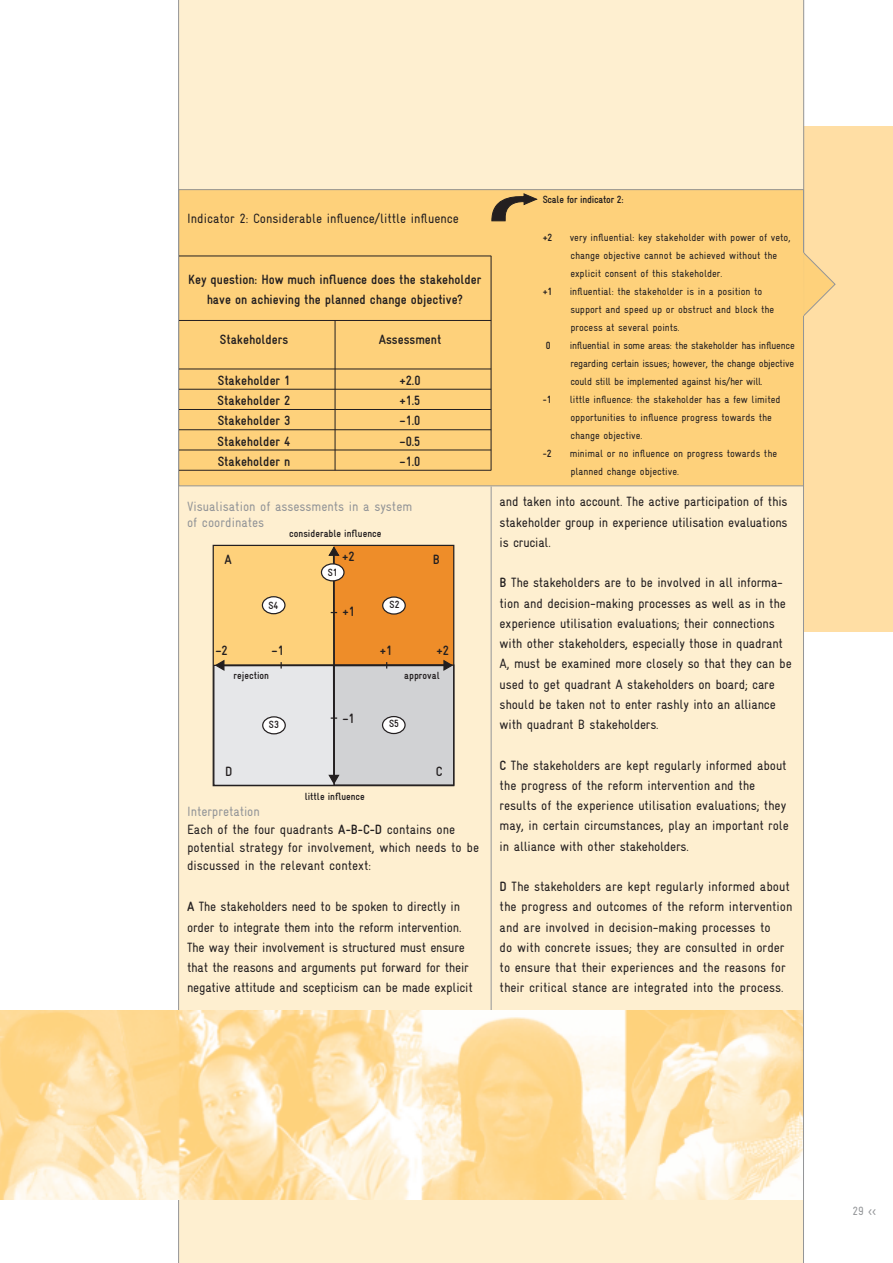
<style>
.page{position:relative;width:893px;height:1263px;background:#fff}
.page>*{position:absolute;margin:0;border:0;box-sizing:border-box;transform-origin:0 0}
.t1{font:condensed 13.5px/20.2px "Gravur";letter-spacing:-.01em;color:#231f20}
.t2{font:700 condensed 13.5px/20.2px "Gravur";color:#231f20;text-align:center}
.t3{font:condensed 13.5px/16.2px "Gravur";color:#939598}
.t4{font:condensed 12px "Gravur";color:#939598}
.t5{font:condensed 10.5px/18px "Gravur";color:#231f20}
.t6{font:700 condensed 10.5px "Gravur";color:#231f20}
.t7{font:700 condensed 10.5px "Gravur";letter-spacing:-.02em;color:#231f20}
.s1{color:#939598}
.s2{font-weight:700}
</style>
<div class="page">
<div style="left:179px;top:0;width:625px;height:1263px;background:#feefd0"></div>
<div style="left:804px;top:126px;width:89px;height:505px;background:#ffdea4"></div>
<hr style="left:178px;top:0;width:1px;height:1263px;background:#939598">
<hr style="left:491px;top:486px;width:1px;height:557px;background:#939598">
<img style="left:0;top:1010px;width:803px;height:190px">
<div style="left:179px;top:190px;width:624px;height:296px;background:#fed17b"></div>
<div style="left:334px;top:545px;width:120px;height:121px;background:#ee8d29"></div>
<div style="left:214px;top:545px;width:120px;height:120px;background:#fed17b"></div>
<div style="left:334px;top:665px;width:120px;height:120px;background:#d1d2d4"></div>
<div style="left:214px;top:665px;width:120px;height:120px;background:#e6e7e9"></div>
<svg style="left:443px;top:659px;width:9px;height:12px"></svg>
<hr style="left:334px;top:664px;width:115px;height:2px;background:#231f20">
<svg style="left:215px;top:659px;width:10px;height:12px"></svg>
<hr style="left:219px;top:664px;width:115px;height:2px;background:#231f20">
<svg style="left:328px;top:547px;width:12px;height:9px"></svg>
<hr style="left:333px;top:550px;width:2px;height:115px;background:#231f20">
<svg style="left:328px;top:774px;width:12px;height:10px"></svg>
<hr style="left:333px;top:665px;width:2px;height:115px;background:#231f20">
<div style="left:213px;top:545px;width:241px;height:241px;border:1px solid #231f20"></div>
<div style="left:321px;top:564px;width:23px;height:17px;background:#fff;border-radius:50%"></div>
<div style="left:321px;top:563px;width:24px;height:18px;border:1px solid #231f20;border-radius:50%"></div>
<div style="left:262px;top:597px;width:23px;height:17px;background:#fff;border-radius:50%"></div>
<div style="left:262px;top:596px;width:24px;height:18px;border:1px solid #231f20;border-radius:50%"></div>
<div style="left:383px;top:597px;width:22px;height:17px;background:#fff;border-radius:50%"></div>
<div style="left:382px;top:596px;width:24px;height:19px;border:1px solid #231f20;border-radius:50%"></div>
<div style="left:383px;top:716px;width:22px;height:17px;background:#fff;border-radius:50%"></div>
<div style="left:382px;top:716px;width:24px;height:18px;border:1px solid #231f20;border-radius:50%"></div>
<div style="left:263px;top:717px;width:22px;height:17px;background:#fff;border-radius:50%"></div>
<div style="left:262px;top:716px;width:24px;height:18px;border:1px solid #231f20;border-radius:50%"></div>
<svg style="left:492px;top:193px;width:46px;height:29px"></svg>
<hr style="left:179px;top:320px;width:312px;height:1px;background:#231f20">
<hr style="left:179px;top:369px;width:312px;height:1px;background:#231f20">
<hr style="left:179px;top:389px;width:312px;height:1px;background:#231f20">
<hr style="left:179px;top:409px;width:312px;height:1px;background:#231f20">
<hr style="left:179px;top:429px;width:312px;height:1px;background:#231f20">
<hr style="left:179px;top:450px;width:312px;height:1px;background:#231f20">
<hr style="left:179px;top:470px;width:312px;height:1px;background:#231f20">
<hr style="left:335px;top:320px;width:1px;height:150px;background:#231f20">
<hr style="left:491px;top:256px;width:1px;height:214px;background:#231f20">
<hr style="left:179px;top:256px;width:312px;height:1px;background:#231f20">
<hr style="left:803px;top:0;width:1px;height:253px;background:#939598">
<hr style="left:803px;top:315px;width:1px;height:948px;background:#939598">
<svg style="left:803px;top:251px;width:32px;height:65px"></svg>
<p class="t1" style="left:187px;top:208px;width:273px">Indicator 2: Considerable influence/little influence</p>
<p class="t2" style="left:188px;top:269px;width:295px">Key question: How much influence does the stakeholder have on achieving the planned change objective?</p>
<p class="t2" style="left:220px;top:330px;width:70px">Stakeholders</p>
<p class="t2" style="left:379px;top:330px;width:64px">Assessment</p>
<p class="t2" style="left:218px;top:370px;width:74px">Stakeholder 1</p>
<p class="t2" style="left:399px;top:370px;width:23px">+2.0</p>
<p class="t2" style="left:218px;top:390px;width:74px">Stakeholder 2</p>
<p class="t2" style="left:400px;top:390px;width:22px">+1.5</p>
<p class="t2" style="left:218px;top:411px;width:74px">Stakeholder 3</p>
<p class="t2" style="left:400px;top:411px;width:22px">–1.0</p>
<p class="t2" style="left:218px;top:431px;width:74px">Stakeholder 4</p>
<p class="t2" style="left:399px;top:431px;width:22px">–0.5</p>
<p class="t2" style="left:218px;top:451px;width:74px">Stakeholder n</p>
<p class="t2" style="left:400px;top:451px;width:22px">–1.0</p>
<p class="t3" style="left:187px;top:498px;width:227px">Visualisation of assessments in a system of coordinates</p>
<p class="t6" style="left:289px;top:528px;width:94px">considerable influence</p>
<p class="t2" style="left:342px;top:546px;width:14px">+2</p>
<p class="t2" style="left:225px;top:549px;width:9px">A</p>
<p class="t2" style="left:433px;top:549px;width:9px">B</p>
<p class="t6" style="left:268px;top:599px;width:12px">S4</p>
<p class="t6" style="left:328px;top:566px;width:11px">S1</p>
<p class="t2" style="left:342px;top:601px;width:14px">+1</p>
<p class="t6" style="left:390px;top:598px;width:11px">S2</p>
<p class="t2" style="left:215px;top:640px;width:14px">–2</p>
<p class="t2" style="left:272px;top:640px;width:14px">–1</p>
<p class="t2" style="left:380px;top:640px;width:14px">+1</p>
<p class="t2" style="left:436px;top:640px;width:14px">+2</p>
<p class="t6" style="left:234px;top:669px;width:37px">rejection</p>
<p class="t6" style="left:404px;top:669px;width:37px">approval</p>
<p class="t2" style="left:342px;top:708px;width:14px">–1</p>
<p class="t6" style="left:269px;top:718px;width:11px">S3</p>
<p class="t6" style="left:389px;top:718px;width:11px">S5</p>
<p class="t2" style="left:225px;top:761px;width:9px">D</p>
<p class="t2" style="left:436px;top:761px;width:8px">C</p>
<p class="t6" style="left:305px;top:791px;width:62px">little influence</p>
<p class="t1" style="left:187px;top:802px;width:294px;line-height:18px"><span class="s1">Interpretation<br></span>Each of the four quadrants <span class="s2">A-B-C-D</span> contains one potential strategy for involvement, which needs to be discussed in the relevant context:</p>
<p class="t1" style="left:187px;top:897px;width:287px"><span class="s2">A</span> The stakeholders need to be spoken to directly in order to integrate them into the reform intervention.<br>The way their involvement is structured must ensure that the reasons and arguments put forward for their negative attitude and scepticism can be made explicit</p>
<p class="t7" style="left:543px;top:193px;width:83px">Scale for indicator 2:</p>
<p class="t6" style="left:543px;top:231px;width:11px">+2</p>
<p class="t5" style="left:570px;top:228px;width:222px">very influential: key stakeholder with power of veto, change objective cannot be achieved without the explicit consent of this stakeholder.</p>
<p class="t6" style="left:543px;top:285px;width:11px">+1</p>
<p class="t5" style="left:570px;top:282px;width:206px">influential: the stakeholder is in a position to support and speed up or obstruct and block the process at several points.</p>
<p class="t6" style="left:546px;top:339px;width:6px">0</p>
<p class="t5" style="left:570px;top:336px;width:227px;text-align:justify">influential in some areas: the stakeholder has influence regarding certain issues; however, the change objective could still be implemented against his/her will.</p>
<p class="t6" style="left:543px;top:393px;width:10px">-1</p>
<p class="t5" style="left:570px;top:390px;width:213px">little influence: the stakeholder has a few limited opportunities to influence progress towards the change objective.</p>
<p class="t6" style="left:543px;top:447px;width:10px">-2</p>
<p class="t5" style="left:570px;top:444px;width:209px">minimal or no influence on progress towards the planned change objective.</p>
<p class="t1" style="left:500px;top:492px;width:289px;text-align:justify">and taken into account. The active participation of this stakeholder group in experience utilisation evaluations is crucial.</p>
<p class="t1" style="left:500px;top:573px;width:294px"><span class="s2">B</span> The stakeholders are to be involved in all informa&shy;tion and decision-making processes as well as in the experience utilisation evaluations; their connections with other stakeholders, especially those in quadrant A, must be examined more closely so that they can be used to get quadrant A stakeholders on board; care should be taken not to enter rashly into an alliance with quadrant B stakeholders.</p>
<p class="t1" style="left:500px;top:755px;width:291px"><span class="s2">C</span> The stakeholders are kept regularly informed about the progress of the reform intervention and the results of the experience utilisation evaluations; they may, in certain circumstances, play an important role in alliance with other stakeholders.</p>
<p class="t1" style="left:500px;top:876px;width:294px"><span class="s2">D</span> The stakeholders are kept regularly informed about the progress and outcomes of the reform intervention and are involved in decision-making processes to<br>do with concrete issues; they are consulted in order to ensure that their experiences and the reasons for their critical stance are integrated into the process.</p>
<p class="t4" style="left:852px;top:1204px;width:25px">29 &lt;&lt;</p>
</div>
